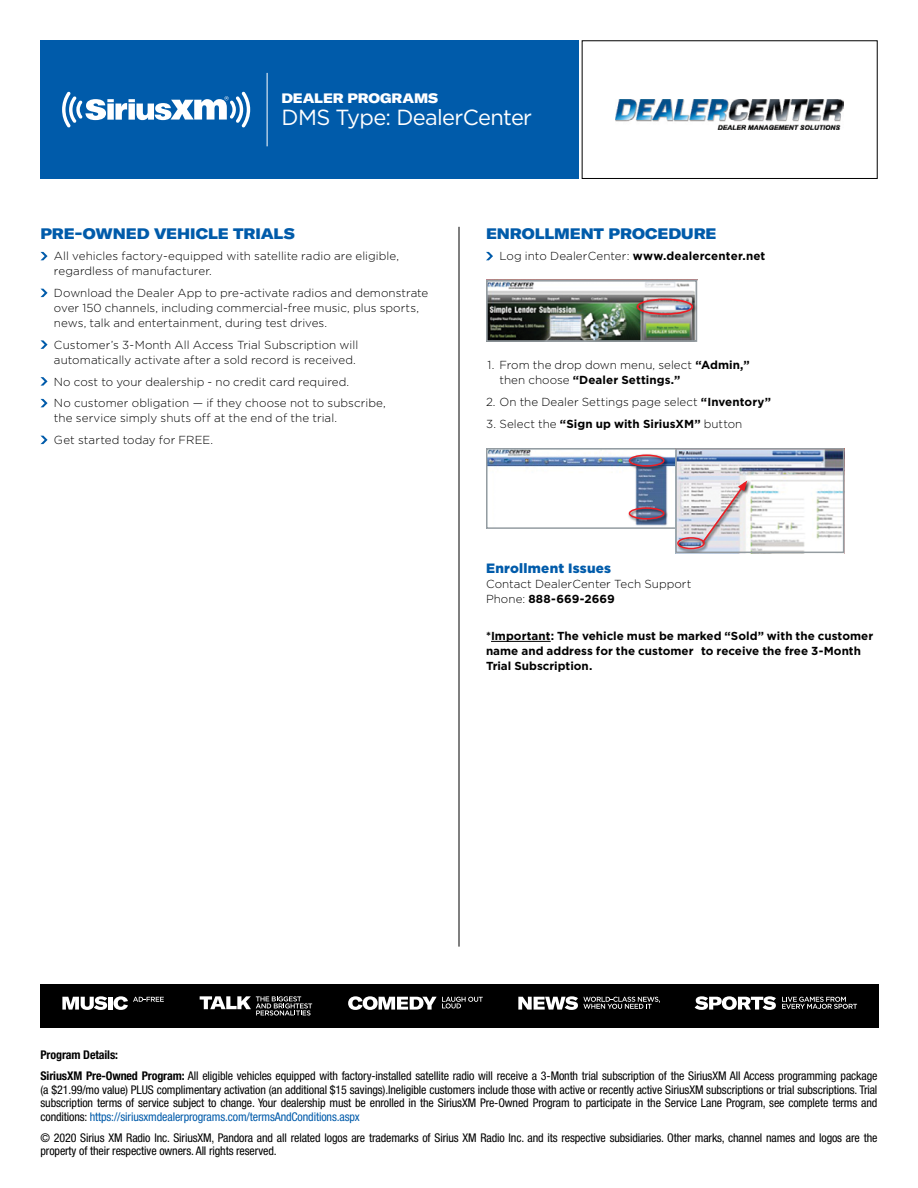
<style>
.page{position:relative;width:918px;height:1188px;background:#fff}
.page>*{position:absolute;margin:0;border:0;box-sizing:border-box;transform-origin:0 0}
.t1{font:21.9px "Gotham HTF";letter-spacing:-.03em;color:#fff}
.t2{font:900 expanded 15px "GT America";letter-spacing:-.005em;color:#005baa}
.t3{font:900 13.5px "Gotham HTF";letter-spacing:.02em;color:#005baa}
.t4{font:900 expanded 13.5px "GT America";letter-spacing:-.01em;color:#fff}
.t5{font:condensed 12px/13.5px "Helvetica Neue";letter-spacing:-.01em;color:#000}
.t6{font:300 11.7px/15px "Gotham HTF";letter-spacing:.005em;color:#000}
.t7{font:700 11.7px/15px "Gotham HTF";color:#000}
.s1{font-weight:700}
.s2{font-weight:300}
.s3{color:#005baa}
</style>
<div class="page">
<div style="left:40px;top:40px;width:539px;height:139px;background:#005baa"></div>
<div style="left:582px;top:40px;width:296px;height:139px;border:1px solid #000"></div>
<svg style="left:62px;top:92px;width:188px;height:35px"></svg>
<hr style="left:267px;top:73px;width:1px;height:73px;background:#fff">
<img style="left:616px;top:99px;width:228px;height:30px">
<svg style="left:40px;top:252px;width:8px;height:8px"></svg>
<svg style="left:40px;top:289px;width:8px;height:8px"></svg>
<svg style="left:40px;top:340px;width:8px;height:9px"></svg>
<svg style="left:40px;top:377px;width:8px;height:9px"></svg>
<svg style="left:40px;top:399px;width:8px;height:8px"></svg>
<svg style="left:40px;top:436px;width:8px;height:8px"></svg>
<hr style="left:491px;top:641px;width:60px;height:1px;background:#000">
<svg style="left:486px;top:252px;width:7px;height:8px"></svg>
<div style="left:40px;top:984px;width:839px;height:44px;background:#000"></div>
<svg style="left:62px;top:996px;width:45px;height:14px"></svg>
<hr style="left:108px;top:997px;width:4px;height:13px;background:#fff">
<svg style="left:114px;top:996px;width:50px;height:14px"></svg>
<svg style="left:695px;top:996px;width:81px;height:14px"></svg>
<svg style="left:782px;top:997px;width:75px;height:12px"></svg>
<svg style="left:518px;top:996px;width:142px;height:14px"></svg>
<svg style="left:348px;top:996px;width:135px;height:14px"></svg>
<svg style="left:200px;top:996px;width:112px;height:20px"></svg>
<img style="left:489px;top:283px;width:205px;height:56px">
<div style="left:486px;top:280px;width:211px;height:62px;border:2px solid #949ca1"></div>
<div style="left:635px;top:296px;width:63px;height:24px;background:#000;opacity:.75"></div>
<div style="left:637px;top:299px;width:56px;height:16px;border:2px solid #ed1d24;border-radius:50%"></div>
<img style="left:489px;top:451px;width:186px;height:75px">
<div style="left:486px;top:448px;width:197px;height:81px;border:2px solid #949ca1"></div>
<div style="left:628px;top:453px;width:40px;height:18px;background:#000;opacity:.75"></div>
<div style="left:629px;top:454px;width:36px;height:13px;border:2px solid #ed1d24;border-radius:50%"></div>
<div style="left:628px;top:506px;width:40px;height:17px;background:#000;opacity:.75"></div>
<div style="left:629px;top:507px;width:36px;height:13px;border:2px solid #ed1d24;border-radius:50%"></div>
<img style="left:678px;top:451px;width:163px;height:99px">
<div style="left:675px;top:448px;width:169px;height:105px;border:2px solid #949ca1"></div>
<div style="left:676px;top:479px;width:75px;height:74px;background:#000;opacity:.75"></div>
<div style="left:677px;top:537px;width:28px;height:12px;border:2px solid #ed1d24;border-radius:50%"></div>
<svg style="left:701px;top:480px;width:46px;height:64px"></svg>
<hr style="left:459px;top:227px;width:1px;height:720px;background:#000">
<p class="t4" style="left:282px;top:90px;width:158px">DEALER PROGRAMS</p>
<h1 class="t1" style="left:282px;top:105px;width:252px">DMS Type: DealerCenter</h1>
<p class="t2" style="left:40px;top:224px;width:256px">PRE-OWNED VEHICLE TRIALS</p>
<p class="t6" style="left:54px;top:249px;width:347px">All vehicles factory-equipped with satellite radio are eligible, regardless of manufacturer.</p>
<p class="t6" style="left:54px;top:285px;width:376px">Download the Dealer App to pre-activate radios and demonstrate over 150 channels, including commercial-free music, plus sports, news, talk and entertainment, during test drives.</p>
<p class="t6" style="left:54px;top:337px;width:306px">Customer’s 3-Month All Access Trial Subscription will automatically activate after a sold record is received.</p>
<p class="t6" style="left:54px;top:370px;width:333px;line-height:21.8px">No cost to your dealership - no credit card required.<br>No customer obligation — if they choose not to subscribe,</p>
<p class="t6" style="left:54px;top:407px;width:285px;line-height:21.8px">the service simply shuts off at the end of the trial.<br>Get started today for FREE.</p>
<p class="t2" style="left:486px;top:224px;width:232px">ENROLLMENT PROCEDURE</p>
<p class="t6" style="left:499px;top:249px;width:267px">Log into DealerCenter: <span class="s1">www.dealercenter.net</span></p>
<p class="t6" style="left:499px;top:357px;width:252px;text-indent:-12px">1. From the drop down menu, select <span class="s1">“Admin,” </span>then choose <span class="s1">“Dealer Settings.”</span></p>
<p class="t6" style="left:486px;top:394px;width:287px">2. On the Dealer Settings page select <span class="s1">“Inventory”</span></p>
<p class="t7" style="left:486px;top:416px;width:258px"><span class="s2">3. Select the</span> “Sign up with SiriusXM” <span class="s2">button</span></p>
<p class="t3" style="left:486px;top:561px;width:127px">Enrollment Issues</p>
<p class="t6" style="left:486px;top:576px;width:207px">Contact DealerCenter Tech Support<br>Phone: <span class="s1">888-669-2669</span></p>
<p class="t7" style="left:486px;top:628px;width:389px">*Important: The vehicle must be marked “Sold” with the customer name and address for the customer to receive the free 3-Month<br>Trial Subscription.</p>
<p class="t5" style="left:40px;top:1044px;width:839px;line-height:21px"><span class="s1">Program Details:<br>SiriusXM Pre-Owned Program:</span> All eligible vehicles equipped with factory-installed satellite radio will receive a 3-Month trial subscription of the SiriusXM All Access programming package</p>
<p class="t5" style="left:40px;top:1082px;width:839px;text-align:justify">(a $21.99/mo value) PLUS complimentary activation (an additional $15 savings).Ineligible customers include those with active or recently active SiriusXM subscriptions or trial subscriptions. Trial subscription terms of service subject to change. Your dealership must be enrolled in the SiriusXM Pre-Owned Program to participate in the Service Lane Program, see complete terms and conditions: <span class="s3">https://siriusxmdealerprograms.com/termsAndConditions.aspx</span></p>
<p class="t5" style="left:40px;top:1130px;width:838px">© 2020 Sirius XM Radio Inc. SiriusXM, Pandora and all related logos are trademarks of Sirius XM Radio Inc. and its respective subsidiaries. Other marks, channel names and logos are the property of their respective owners. All rights reserved.</p>
</div>
